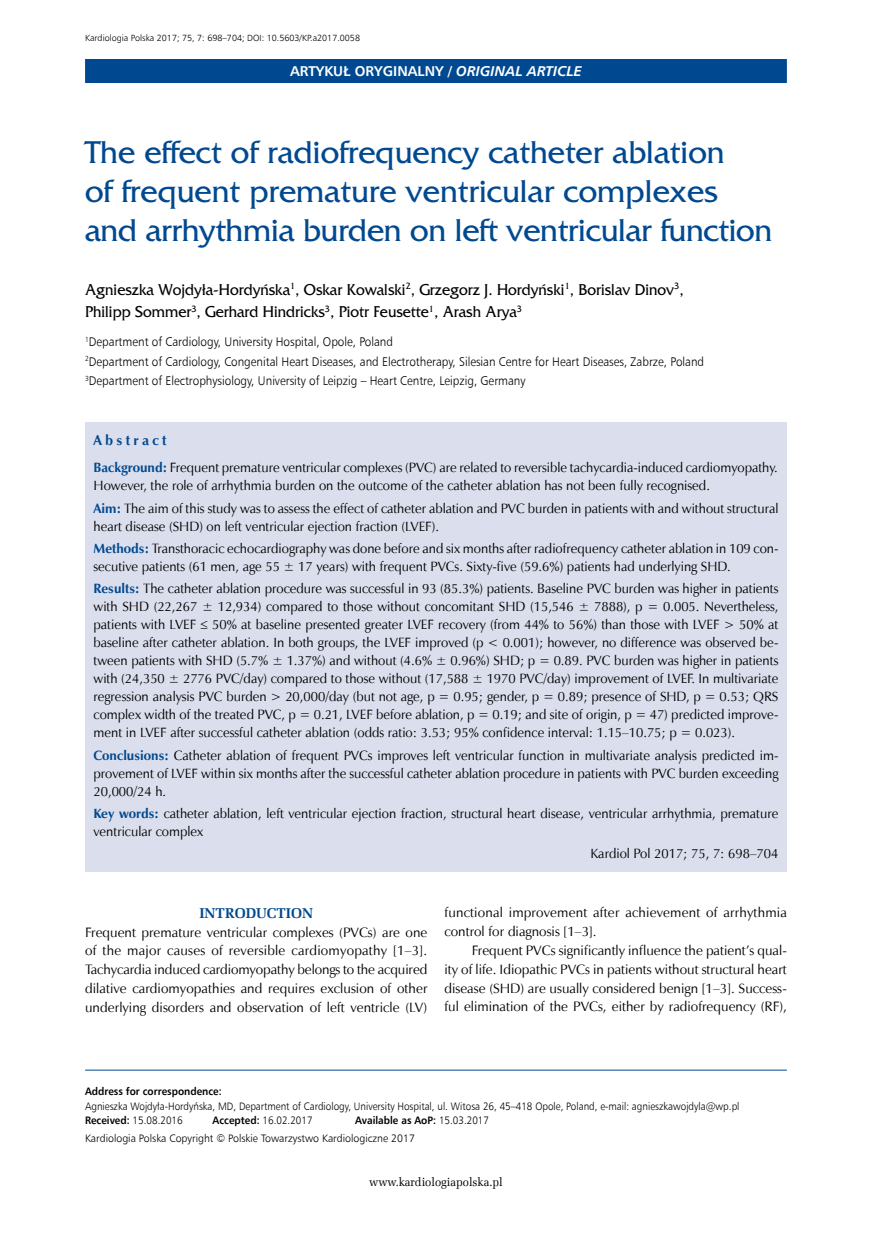
<style>
.page{position:relative;width:872px;height:1234px;background:#fff}
.page>*{position:absolute;margin:0;border:0;box-sizing:border-box;transform-origin:0 0}
._01_Tytul_pierwszy{font:33px/39px "France";color:#004990}
._03_Autor{font:16.5px/22.5px "France";color:#000;scale:.94 1}
.t1{font:700 14.25px "Humnst 777 EU";color:#fff}
._06_Srodtytul_1{font:700 14.25px "Zapf Ellipt EU";color:#004990}
._13_Streszczenie_sro{font:700 14.25px "Zapf Humnst EU";letter-spacing:.23em;color:#004990}
._09_Tekst_pierwszy_A{font:13.65px/18.8px "Zapf Humnst EU";letter-spacing:.005em;color:#000;text-align:justify}
._09_Tekst_ANG{font:13.65px/18.8px "Zapf Humnst EU";color:#000;text-align:justify}
._11_Streszczenie_ang{font:13.5px/18px "Zapf Humnst EU";color:#000}
._11_Streszczenie_slo{font:13.5px/18px "Zapf Humnst EU";color:#000}
._14_Streszczenie_Kar{font:13.5px "Zapf Humnst EU";color:#000}
._04_Praca{font:12.6px "Humnst 777 Lt EU";color:#000;scale:.93 1}
.t2{font:12px "Zapf Ellipt EU";color:#000;scale:.95 1}
._05_Adres_do_korespo{font:10.8px/14.2px "Humnst 777 Lt EU";color:#000;scale:.92 1}
._05_Adres_do_korespo-2{font:10.8px "Humnst 777 Lt EU";color:#000}
._05_Adres_do_korespo-3{font:700 10.8px "Humnst 777 EU";color:#000;scale:.92 1}
._30_Pagina_nad_paski{font:9px "Humnst 777 Lt EU";color:#000}
.s1{font-style:italic}
.s2{font-weight:700;color:#004990}
.s3{font-family:"Humnst 777 EU";font-weight:700}
.s4{font-family:"Humnst 777 Lt EU";font-weight:400}
</style>
<div class="page">
<div style="left:85px;top:59px;width:702px;height:24px;background:#004990"></div>
<div style="left:85px;top:422px;width:702px;height:449px;background:#dbdeed"></div>
<hr style="left:85px;top:1069px;width:702px;height:1px;background:#004990">
<p class="_30_Pagina_nad_paski" style="left:85px;top:33px;width:276px">Kardiologia Polska 2017; 75, 7: 698–704; DOI: 10.5603/KP.a2017.0058</p>
<p class="t1" style="left:290px;top:62px;width:293px">ARTYKUŁ ORYGINALNY / <span class="s1">ORIGINAL ARTICLE</span></p>
<p class="_01_Tytul_pierwszy" style="left:85px;top:133px;width:688px">The effect of radiofrequency catheter ablation<br>of frequent premature ventricular complexes and arrhythmia burden on left ventricular function</p>
<p class="_03_Autor" style="left:85px;top:278px;width:638px">Agnieszka Wojdyła-Hordyńska<sup>1</sup>, Oskar Kowalski<sup>2</sup>, Grzegorz J. Hordyński<sup>1</sup>, Borislav Dinov<sup>3</sup>,<br>Philipp Sommer<sup>3</sup>, Gerhard Hindricks<sup>3</sup>, Piotr Feusette<sup>1</sup>, Arash Arya<sup>3</sup></p>
<p class="_04_Praca" style="left:85px;top:334px;width:333px"><sup>1</sup>Department of Cardiology, University Hospital, Opole, Poland</p>
<p class="_04_Praca" style="left:85px;top:353px;width:667px"><sup>2</sup>Department of Cardiology, Congenital Heart Diseases, and Electrotherapy, Silesian Centre for Heart Diseases, Zabrze, Poland</p>
<p class="_04_Praca" style="left:85px;top:373px;width:475px"><sup>3</sup>Department of Electrophysiology, University of Leipzig – Heart Centre, Leipzig, Germany</p>
<p class="_13_Streszczenie_sro" style="left:94px;top:431px;width:75px">Abstract</p>
<p class="_11_Streszczenie_ang" style="left:94px;top:458px;width:686px"><span class="s2">Background:</span> Frequent premature ventricular complexes (PVC) are related to reversible tachycardia-induced cardiomyopathy.<br>However, the role of arrhythmia burden on the outcome of the catheter ablation has not been fully recognised.</p>
<p class="_11_Streszczenie_ang" style="left:94px;top:499px;width:686px"><span class="s2">Aim:</span> The aim of this study was to assess the effect of catheter ablation and PVC burden in patients with and without structural heart disease (SHD) on left ventricular ejection fraction (LVEF).</p>
<p class="_11_Streszczenie_ang" style="left:94px;top:539px;width:686px"><span class="s2">Methods:</span> Transthoracic echocardiography was done before and six months after radiofrequency catheter ablation in 109 con&shy;secutive patients (61 men, age 55 ± 17 years) with frequent PVCs. Sixty-five (59.6%) patients had underlying SHD.</p>
<p class="_11_Streszczenie_ang" style="left:94px;top:579px;width:686px;text-align:justify"><span class="s2">Results:</span> The catheter ablation procedure was successful in 93 (85.3%) patients. Baseline PVC burden was higher in patients with SHD (22,267 ± 12,934) compared to those without concomitant SHD (15,546 ± 7888), p = 0.005. Nevertheless, patients with LVEF ≤ 50% at baseline presented greater LVEF recovery (from 44% to 56%) than those with LVEF &gt; 50% at baseline after catheter ablation. In both groups, the LVEF improved (p &lt; 0.001); however, no difference was observed be&shy;tween patients with SHD (5.7% ± 1.37%) and without (4.6% ± 0.96%) SHD; p = 0.89. PVC burden was higher in patients with (24,350 ± 2776 PVC/day) compared to those without (17,588 ± 1970 PVC/day) improvement of LVEF. In multivariate regression analysis PVC burden &gt; 20,000/day (but not age, p = 0.95; gender, p = 0.89; presence of SHD, p = 0.53; QRS complex width of the treated PVC, p = 0.21, LVEF before ablation, p = 0.19; and site of origin, p = 47) predicted improve&shy;ment in LVEF after successful catheter ablation (odds ratio: 3.53; 95% confidence interval: 1.15–10.75; p = 0.023).</p>
<p class="_11_Streszczenie_ang" style="left:94px;top:746px;width:686px;text-align:justify"><span class="s2">Conclusions:</span> Catheter ablation of frequent PVCs improves left ventricular function in multivariate analysis predicted im&shy;provement of LVEF within six months after the successful catheter ablation procedure in patients with PVC burden exceeding 20,000/24 h.</p>
<p class="_11_Streszczenie_slo" style="left:94px;top:804px;width:686px"><span class="s2">Key words:</span> catheter ablation, left ventricular ejection fraction, structural heart disease, ventricular arrhythmia, premature ventricular complex</p>
<p class="_14_Streszczenie_Kar" style="left:590px;top:845px;width:189px">Kardiol Pol 2017; 75, 7: 698–704</p>
<p class="_06_Srodtytul_1" style="left:199px;top:903px;width:115px">INTRODUCTION</p>
<p class="_09_Tekst_pierwszy_A" style="left:85px;top:922px;width:344px">Frequent premature ventricular complexes (PVCs) are one of the major causes of reversible cardiomyopathy [1–3].<br>Tachycardia induced cardiomyopathy belongs to the acquired dilative cardiomyopathies and requires exclusion of other underlying disorders and observation of left ventricle (LV)</p>
<p class="_09_Tekst_pierwszy_A" style="left:444px;top:903px;width:344px">functional improvement after achievement of arrhythmia control for diagnosis [1–3].</p>
<p class="_09_Tekst_ANG" style="left:444px;top:940px;width:344px;text-indent:27px">Frequent PVCs significantly influence the patient’s qual&shy;ity of life. Idiopathic PVCs in patients without structural heart disease (SHD) are usually considered benign [1–3]. Success&shy;ful elimination of the PVCs, either by radiofrequency (RF),</p>
<p class="_05_Adres_do_korespo" style="left:85px;top:1083px;width:713px"><span class="s3">Address for correspondence:<br></span>Agnieszka Wojdyła-Hordyńska, MD, Department of Cardiology, University Hospital, ul. Witosa 26, 45–418 Opole, Poland, e-mail: agnieszkawojdyla@wp.pl</p>
<p class="_05_Adres_do_korespo" style="left:85px;top:1112px;width:108px"><span class="s3">Received:</span> 15.08.2016</p>
<p class="_05_Adres_do_korespo" style="left:213px;top:1112px;width:110px"><span class="s3">Accepted:</span> 16.02.2017</p>
<p class="_05_Adres_do_korespo-3" style="left:355px;top:1112px;width:147px">Available as AoP: <span class="s4">15.03.2017</span></p>
<p class="_05_Adres_do_korespo-2" style="left:85px;top:1131px;width:331px">Kardiologia Polska Copyright © Polskie Towarzystwo Kardiologiczne 2017</p>
<p class="t2" style="left:369px;top:1174px;width:142px">www.kardiologiapolska.pl</p>
</div>
